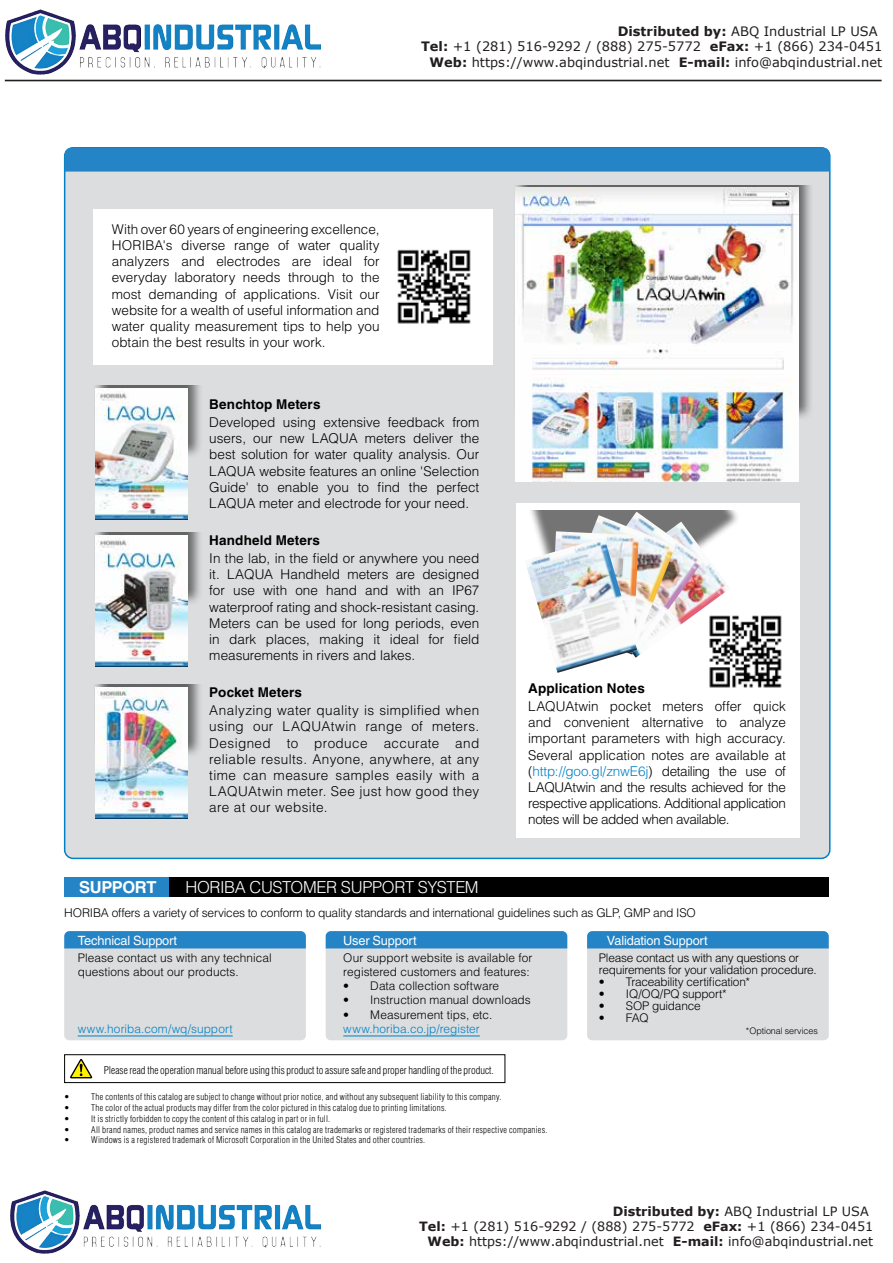
<style>
.page{position:relative;width:893px;height:1263px;background:#fff}
.page>*{position:absolute;margin:0;border:0;box-sizing:border-box;transform-origin:0 0}
.t1{font:300 16.5px "Helvetica LT Std";letter-spacing:-.025em;color:#fff}
.t2{font:700 16.5px "Helvetica LT Std";letter-spacing:-.02em;color:#fff}
.t3{font:300 13.5px/16.2px "Helvetica LT Std";color:#000;text-align:justify}
.t4{font:700 13.5px "Helvetica LT Std";letter-spacing:.01em;color:#000}
.t5{font:13.05px "Verdana";color:#221e1f}
.t6{font:12.75px "Verdana";color:#221e1f}
.t7{font:12.75px "Helvetica LT Std";letter-spacing:-.01em;color:#fff}
.t8{font:300 12px "Helvetica LT Std";letter-spacing:-.02em;color:#000}
.t9{font:300 11.85px/14.2px "Helvetica LT Std";color:#000}
.t10{font:300 11.85px/12px "Helvetica LT Std";letter-spacing:-.02em;color:#000}
.t11{font:300 11.85px "Helvetica LT Std";letter-spacing:.005em;color:#0081c6}
.t12{font:300 condensed 10.5px "Helvetica LT Std";color:#000}
.t13{font:300 condensed 9px "Helvetica LT Std";letter-spacing:.03em;color:#000}
.t14{font:300 9px "Helvetica LT Std";letter-spacing:-.01em;color:#000}
.s1{font-weight:700}
.s2{color:#0081c6}
</style>
<div class="page">
<svg style="left:70px;top:1059px;width:22px;height:19px"></svg>
<div style="left:64px;top:1054px;width:441px;height:29px;border:1px solid #000"></div>
<svg style="left:64px;top:931px;width:242px;height:109px;background:#beceda"></svg>
<svg style="left:587px;top:931px;width:242px;height:109px;background:#beceda"></svg>
<svg style="left:326px;top:931px;width:241px;height:109px;background:#beceda"></svg>
<div style="left:64px;top:877px;width:105px;height:20px;background:#2484c6"></div>
<div style="left:169px;top:877px;width:660px;height:20px;background:#000"></div>
<hr style="left:78px;top:1036px;width:155px;height:1px;background:#0081c6">
<hr style="left:343px;top:1036px;width:137px;height:1px;background:#0081c6">
<div style="left:65px;top:148px;width:765px;height:710px;background:#dcddde;border-radius:9px"></div>
<div style="left:65px;top:148px;width:765px;height:24px;background:#2484c6"></div>
<div style="left:513px;top:185px;width:301px;height:311px;background:#000;opacity:.55"></div>
<img style="left:516px;top:188px;width:283px;height:293px">
<div style="left:93px;top:209px;width:400px;height:155px;background:#fff"></div>
<img style="left:397px;top:249px;width:74px;height:75px">
<div style="left:516px;top:503px;width:284px;height:334px;background:#fff"></div>
<div style="left:92px;top:532px;width:111px;height:149px;background:#000;opacity:.55"></div>
<img style="left:95px;top:535px;width:93px;height:131px">
<div style="left:92px;top:684px;width:111px;height:149px;background:#000;opacity:.55"></div>
<img style="left:95px;top:687px;width:93px;height:131px">
<div style="left:92px;top:385px;width:111px;height:150px;background:#000;opacity:.55"></div>
<img style="left:95px;top:388px;width:93px;height:131px">
<img style="left:709px;top:615px;width:73px;height:73px">
<div style="left:523px;top:510px;width:218px;height:174px;background:#000;opacity:.55"></div>
<img style="left:637px;top:522px;width:93px;height:136px">
<img style="left:568px;top:512px;width:136px;height:143px">
<img style="left:555px;top:515px;width:121px;height:140px">
<img style="left:550px;top:531px;width:89px;height:121px">
<img style="left:525px;top:537px;width:112px;height:136px">
<img style="left:5px;top:9px;width:316px;height:66px">
<hr style="left:5px;top:80px;width:877px;height:1px;background:#231f20">
<img style="left:10px;top:1190px;width:311px;height:64px">
<p class="t5" style="left:618px;top:22px;width:261px"><span class="s1">Distributed by:</span> ABQ Industrial LP USA</p>
<p class="t5" style="left:421px;top:37px;width:463px"><span class="s1">Tel:</span> +1 (281) 516-9292 / (888) 275-5772 <span class="s1">eFax:</span> +1 (866) 234-0451</p>
<p class="t5" style="left:430px;top:53px;width:454px"><span class="s1">Web:</span> https://www.abqindustrial.net <span class="s1">E-mail:</span> info@abqindustrial.net</p>
<p class="t3" style="left:112px;top:221px;width:269px">With over 60 years of engineering excellence, HORIBA's diverse range of water quality analyzers and electrodes are ideal for everyday laboratory needs through to the most demanding of applications. Visit our website for a wealth of useful information and water quality measurement tips to help you obtain the best results in your work.</p>
<p class="t4" style="left:209px;top:396px;width:113px">Benchtop Meters</p>
<p class="t3" style="left:209px;top:414px;width:272px">Developed using extensive feedback from users, our new LAQUA meters deliver the best solution for water quality analysis. Our LAQUA website features an online 'Selection Guide' to enable you to find the perfect LAQUA meter and electrode for your need.</p>
<p class="t4" style="left:209px;top:532px;width:112px">Handheld Meters</p>
<p class="t3" style="left:209px;top:550px;width:272px">In the lab, in the field or anywhere you need it. LAQUA Handheld meters are designed for use with one hand and with an IP67 waterproof rating and shock-resistant casing.<br>Meters can be used for long periods, even in dark places, making it ideal for field measurements in rivers and lakes.</p>
<p class="t4" style="left:209px;top:684px;width:94px">Pocket Meters</p>
<p class="t3" style="left:209px;top:702px;width:272px">Analyzing water quality is simplified when using our LAQUAtwin range of meters.<br>Designed to produce accurate and reliable results. Anyone, anywhere, at any time can measure samples easily with a LAQUAtwin meter. See just how good they are at our website.</p>
<p class="t2" style="left:79px;top:877px;width:79px">SUPPORT</p>
<p class="t1" style="left:185px;top:877px;width:295px">HORIBA CUSTOMER SUPPORT SYSTEM</p>
<p class="t4" style="left:528px;top:680px;width:118px">Application Notes</p>
<p class="t3" style="left:528px;top:698px;width:259px">LAQUAtwin pocket meters offer quick and convenient alternative to analyze important parameters with high accuracy.<br>Several application notes are available at (<span class="s2">http://goo.gl/znwE6j</span>) detailing the use of LAQUAtwin and the results achieved for the respective applications. Additional application notes will be added when available.</p>
<p class="t8" style="left:64px;top:905px;width:633px">HORIBA offers a variety of services to conform to quality standards and international guidelines such as GLP, GMP and ISO</p>
<p class="t7" style="left:78px;top:933px;width:101px">Technical Support</p>
<p class="t7" style="left:343px;top:933px;width:75px">User Support</p>
<p class="t7" style="left:607px;top:933px;width:102px">Validation Support</p>
<p class="t9" style="left:78px;top:950px;width:196px">Please contact us with any technical questions about our products.</p>
<p class="t9" style="left:343px;top:950px;width:191px">Our support website is available for registered customers and features:</p>
<p class="t9" style="left:343px;top:979px;width:157px">• Data collection software</p>
<p class="t9" style="left:343px;top:993px;width:189px">• Instruction manual downloads</p>
<p class="t9" style="left:343px;top:1007px;width:150px">• Measurement tips, etc.</p>
<p class="t11" style="left:343px;top:1021px;width:138px">www.horiba.co.jp/register</p>
<p class="t10" style="left:599px;top:951px;width:219px">Please contact us with any questions or requirements for your validation procedure.</p>
<p class="t10" style="left:599px;top:975px;width:153px">• Traceability certification*</p>
<p class="t9" style="left:599px;top:986px;width:129px">• IQ/OQ/PQ support*</p>
<p class="t10" style="left:599px;top:999px;width:103px">• SOP guidance</p>
<p class="t9" style="left:599px;top:1010px;width:51px">• FAQ</p>
<p class="t14" style="left:746px;top:1025px;width:73px">*Optional services</p>
<p class="t11" style="left:78px;top:1021px;width:156px">www.horiba.com/wq/support</p>
<p class="t12" style="left:104px;top:1063px;width:392px">Please read the operation manual before using this product to assure safe and proper handling of the product.</p>
<p class="t13" style="left:64px;top:1091px;width:439px">• The contents of this catalog are subject to change without prior notice, and without any subsequent liability to this company.</p>
<p class="t13" style="left:64px;top:1102px;width:384px">• The color of the actual products may differ from the color pictured in this catalog due to printing limitations.</p>
<p class="t13" style="left:64px;top:1113px;width:267px">• It is strictly forbidden to copy the content of this catalog in part or in full.</p>
<p class="t13" style="left:64px;top:1124px;width:485px">• All brand names, product names and service names in this catalog are trademarks or registered trademarks of their respective companies.</p>
<p class="t13" style="left:64px;top:1134px;width:363px">• Windows is a registered trademark of Microsoft Corporation in the United States and other countries.</p>
<p class="t6" style="left:613px;top:1202px;width:257px"><span class="s1">Distributed by:</span> ABQ Industrial LP USA</p>
<p class="t6" style="left:419px;top:1217px;width:456px"><span class="s1">Tel:</span> +1 (281) 516-9292 / (888) 275-5772 <span class="s1">eFax:</span> +1 (866) 234-0451</p>
<p class="t6" style="left:428px;top:1233px;width:447px"><span class="s1">Web:</span> https://www.abqindustrial.net <span class="s1">E-mail:</span> info@abqindustrial.net</p>
</div>
